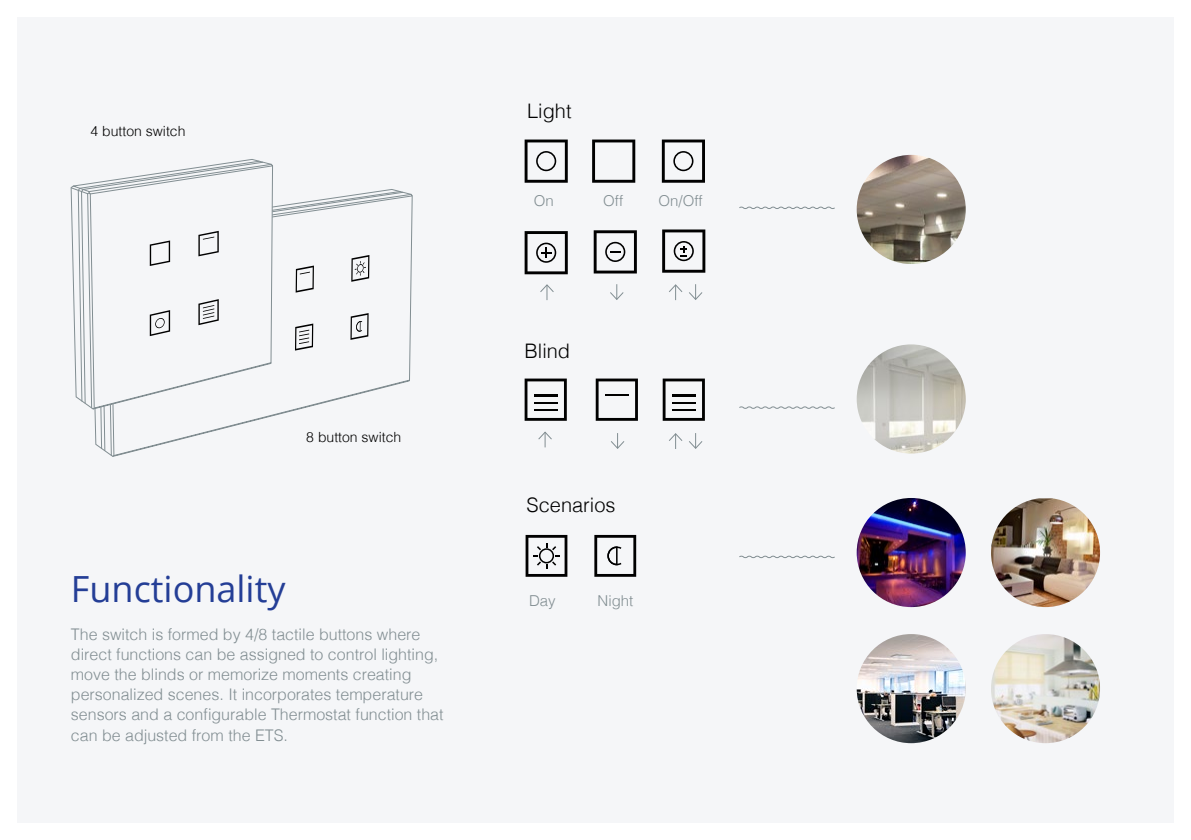
<style>
.page{position:relative;width:1191px;height:840px;background:#fff}
.page>*{position:absolute;margin:0;border:0;box-sizing:border-box;transform-origin:0 0}
.t1{font:36px "Open Sans";color:#243e96}
.t2{font:300 20px "Helvetica";color:#000}
.t3{font:300 16px/20px "Helvetica";color:#828e92}
.t4{font:300 15px "Helvetica";color:#828e92}
.t5{font:300 14px "Helvetica";color:#000}
</style>
<div class="page">
<div style="left:17px;top:17px;width:1157px;height:805px;background:#f5f6f8"></div>
<svg style="left:739px;top:206px;width:96px;height:3px"></svg>
<svg style="left:739px;top:406px;width:96px;height:3px"></svg>
<svg style="left:739px;top:555px;width:96px;height:3px"></svg>
<img style="left:856px;top:344px;width:109px;height:109px;border-radius:55px">
<img style="left:856px;top:155px;width:109px;height:109px;border-radius:55px">
<img style="left:856px;top:497px;width:109px;height:109px;border-radius:55px">
<img style="left:991px;top:498px;width:109px;height:108px">
<img style="left:856px;top:633px;width:109px;height:109px;border-radius:55px">
<img style="left:991px;top:633px;width:109px;height:109px;border-radius:55px">
<svg style="left:71px;top:159px;width:342px;height:297px"></svg>
<svg style="left:524px;top:231px;width:44px;height:43px"></svg>
<svg style="left:593px;top:230px;width:44px;height:43px"></svg>
<svg style="left:592px;top:139px;width:43px;height:44px"></svg>
<svg style="left:524px;top:139px;width:44px;height:44px"></svg>
<svg style="left:596px;top:378px;width:42px;height:42px"></svg>
<svg style="left:524px;top:378px;width:43px;height:42px"></svg>
<hr style="left:605px;top:393px;width:23px;height:2px;background:#000">
<svg style="left:525px;top:534px;width:42px;height:42px"></svg>
<svg style="left:594px;top:534px;width:42px;height:42px"></svg>
<svg style="left:662px;top:139px;width:43px;height:44px"></svg>
<svg style="left:662px;top:378px;width:43px;height:42px"></svg>
<svg style="left:540px;top:284px;width:14px;height:16px"></svg>
<svg style="left:610px;top:284px;width:14px;height:16px"></svg>
<svg style="left:669px;top:284px;width:34px;height:17px"></svg>
<svg style="left:662px;top:229px;width:43px;height:43px"></svg>
<svg style="left:538px;top:431px;width:14px;height:16px"></svg>
<svg style="left:611px;top:433px;width:14px;height:16px"></svg>
<svg style="left:669px;top:433px;width:34px;height:16px"></svg>
<p class="t5" style="left:91px;top:119px;width:96px">4 button switch</p>
<p class="t5" style="left:306px;top:425px;width:96px">8 button switch</p>
<h1 class="t1" style="left:71px;top:564px;width:216px">Functionality</h1>
<p class="t3" style="left:71px;top:623px;width:374px">The switch is formed by 4/8 tactile buttons where direct functions can be assigned to control lighting, move the blinds or memorize moments creating personalized scenes. It incorporates temperature sensors and a configurable Thermostat function that can be adjusted from the ETS.</p>
<p class="t2" style="left:527px;top:93px;width:46px">Light</p>
<p class="t4" style="left:534px;top:188px;width:22px">On</p>
<p class="t4" style="left:603px;top:188px;width:22px">Off</p>
<p class="t4" style="left:658px;top:187px;width:46px">On/Off</p>
<p class="t2" style="left:524px;top:334px;width:47px">Blind</p>
<p class="t2" style="left:526px;top:488px;width:90px">Scenarios</p>
<p class="t4" style="left:529px;top:587px;width:28px">Day</p>
<p class="t4" style="left:597px;top:587px;width:37px">Night</p>
</div>
